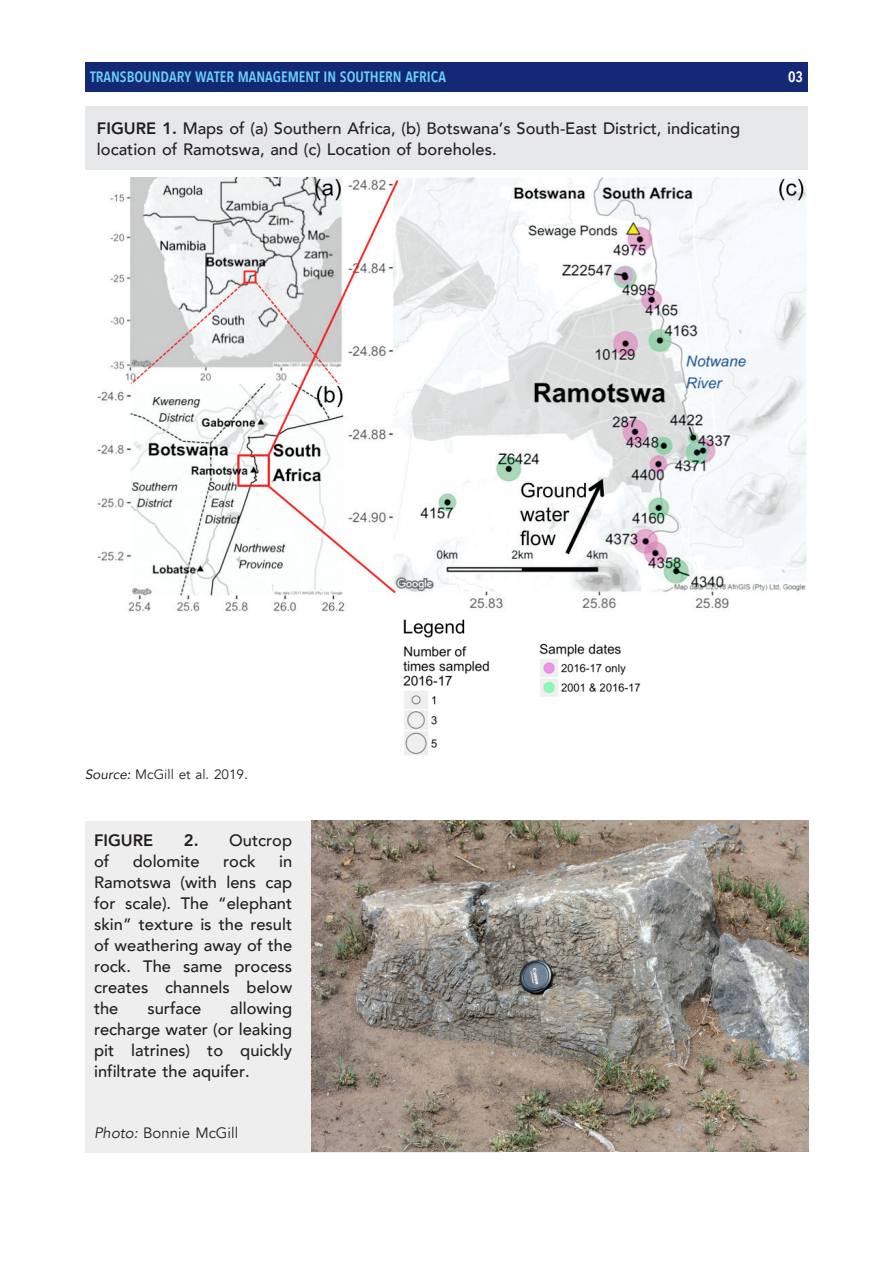
<style>
.page{position:relative;width:893px;height:1263px;background:#fff}
.page>*{position:absolute;margin:0;border:0;box-sizing:border-box;transform-origin:0 0}
.t1{font:500 16.5px/21px "Avenir";color:#231f20;text-align:justify}
.t2{font:800 16.5px "Avenir";color:#231f20}
.t3{font:600 15px "Avenir Next Condensed";color:#6bcff6}
.t4{font:15px "Avenir";color:#231f20}
.t5{font:600 15px "Avenir Next Condensed";color:#fff}
.t6{font:13.5px "Avenir";color:#231f20}
.s1{font-weight:800}
.s2{font-style:italic}
</style>
<div class="page">
<div style="left:85px;top:821px;width:417px;height:331px;background:#eeeeef"></div>
<div style="left:85px;top:106px;width:723px;height:64px;background:#e6e7e9"></div>
<img style="left:97px;top:177px;width:710px;height:435px">
<img style="left:403px;top:619px;width:87px;height:136px">
<img style="left:539px;top:643px;width:102px;height:54px">
<img style="left:311px;top:821px;width:497px;height:331px">
<div style="left:85px;top:62px;width:723px;height:29px;background:#142975"></div>
<p class="t3" style="left:90px;top:63px;width:357px">TRANSBOUNDARY WATER MANAGEMENT IN SOUTHERN AFRICA</p>
<p class="t5" style="left:788px;top:64px;width:16px">03</p>
<p class="t1" style="left:97px;top:117px;width:645px"><span class="s1">FIGURE 1.</span> Maps of (a) Southern Africa, (b) Botswana’s South-East District, indicating location of Ramotswa, and (c) Location of boreholes.</p>
<p class="t6" style="left:85px;top:766px;width:164px"><span class="s2">Source:</span> McGill et al. 2019.</p>
<p class="t2" style="left:94px;top:828px;width:61px">FIGURE</p>
<p class="t1" style="left:184px;top:829px;width:110px"><span class="s1">2.</span> Outcrop</p>
<p class="t1" style="left:94px;top:850px;width:17px">of</p>
<p class="t1" style="left:133px;top:850px;width:68px">dolomite</p>
<p class="t1" style="left:223px;top:850px;width:34px">rock</p>
<p class="t1" style="left:94px;top:850px;width:200px;text-indent:185px">in Ramotswa (with lens cap for scale). The “elephant skin” texture is the result of weathering away of the rock. The same process creates channels below the</p>
<p class="t1" style="left:147px;top:997px;width:55px">surface</p>
<p class="t1" style="left:94px;top:997px;width:200px;text-indent:136px">allowing recharge water (or leaking pit latrines) to quickly infiltrate the aquifer.</p>
<p class="t4" style="left:94px;top:1124px;width:146px"><span class="s2">Photo:</span> Bonnie McGill</p>
</div>
